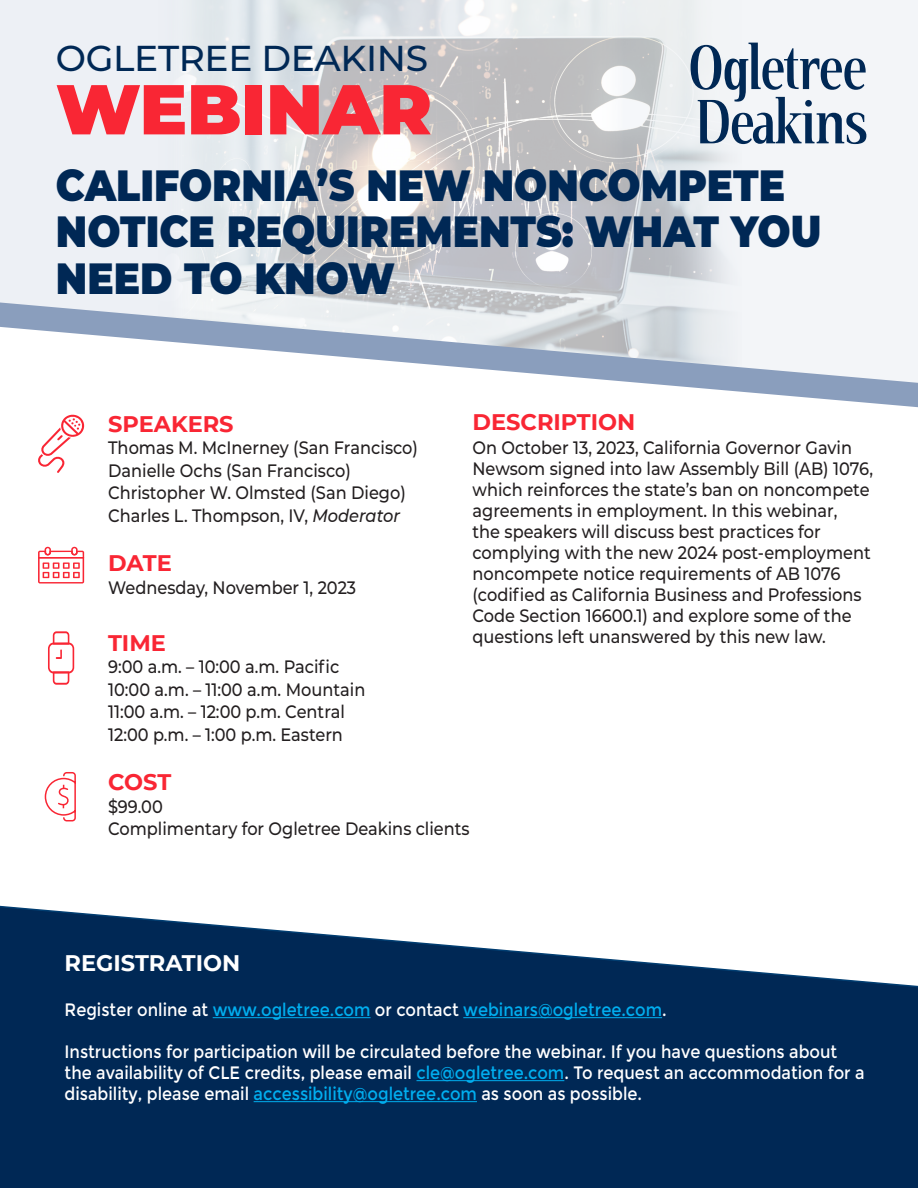
<style>
.page{position:relative;width:918px;height:1188px;background:#fff}
.page>*{position:absolute;margin:0;border:0;box-sizing:border-box;transform-origin:0 0}
.t1{font:900 70.35px "Montserrat";color:#f92634}
.t2{font:900 43.5px/46.5px "Montserrat";color:#002855;scale:.9 1}
.t3{font:500 36px "Montserrat";letter-spacing:-.01em;color:#002855}
.t4{font:700 22.5px "Montserrat";color:#f92634}
.t5{font:700 22.5px "Montserrat";color:#fff}
.t6{font:500 18px/21px "Montserrat";color:#231f20;scale:.9 1}
.t7{font:18px/21px "Montserrat";color:#fff;scale:.9 1}
.t8{font:18px "Montserrat";color:#00aeef;scale:.9 1}
.s1{font-style:italic}
.s2{color:#fff}
.s3{color:#00aeef}
</style>
<div class="page">
<div style="left:0;top:0;width:132px;height:303px;background:#edf0f5"></div>
<div style="left:742px;top:0;width:176px;height:303px;background:#f3f5f8"></div>
<img style="left:132px;top:0;width:610px;height:303px">
<svg style="left:0;top:905px;width:918px;height:283px;background:#24476d"></svg>
<svg style="left:691px;top:43px;width:175px;height:101px"></svg>
<div style="left:805px;top:100px;width:7px;height:7px;background:#002855;border-radius:50%"></div>
<hr style="left:213px;top:1017px;width:158px;height:1px;background:#00aeef">
<hr style="left:463px;top:1017px;width:199px;height:1px;background:#00aeef">
<hr style="left:417px;top:1080px;width:147px;height:1px;background:#00aeef">
<hr style="left:254px;top:1101px;width:223px;height:1px;background:#00aeef">
<svg style="left:0;top:303px;width:918px;height:104px"></svg>
<svg style="left:44px;top:772px;width:32px;height:50px"></svg>
<svg style="left:38px;top:547px;width:46px;height:37px"></svg>
<svg style="left:48px;top:631px;width:26px;height:54px"></svg>
<svg style="left:38px;top:414px;width:47px;height:59px"></svg>
<p class="t3" style="left:56px;top:33px;width:374px">OGLETREE DEAKINS</p>
<p class="t1" style="left:56px;top:57px;width:378px">WEBINAR</p>
<p class="t2" style="left:56px;top:159px;width:852px">CALIFORNIA’S NEW NONCOMPETE<br>NOTICE REQUIREMENTS: WHAT YOU<br>NEED TO KNOW</p>
<p class="t4" style="left:472px;top:406px;width:164px">DESCRIPTION</p>
<p class="t6" style="left:472px;top:436px;width:447px">On October 13, 2023, California Governor Gavin Newsom signed into law Assembly Bill (AB) 1076, which reinforces the state’s ban on noncompete agreements in employment. In this webinar,<br>the speakers will discuss best practices for complying with the new 2024 post-employment noncompete notice requirements of AB 1076 (codified as California Business and Professions Code Section 16600.1) and explore some of the questions left unanswered by this new law.</p>
<p class="t4" style="left:108px;top:408px;width:127px">SPEAKERS</p>
<p class="t6" style="left:108px;top:437px;width:346px">Thomas M. McInerney (San Francisco)</p>
<p class="t6" style="left:108px;top:459px;width:271px">Danielle Ochs (San Francisco)</p>
<p class="t6" style="left:108px;top:482px;width:332px">Christopher W. Olmsted (San Diego)</p>
<p class="t6" style="left:108px;top:504px;width:326px">Charles L. Thompson, IV, <span class="s1">Moderator</span></p>
<p class="t4" style="left:108px;top:547px;width:65px">DATE</p>
<p class="t6" style="left:108px;top:576px;width:277px">Wednesday, November 1, 2023</p>
<p class="t4" style="left:108px;top:627px;width:59px">TIME</p>
<p class="t6" style="left:108px;top:656px;width:259px">9:00 a.m. – 10:00 a.m. Pacific</p>
<p class="t6" style="left:108px;top:678px;width:287px">10:00 a.m. – 11:00 a.m. Mountain</p>
<p class="t6" style="left:108px;top:701px;width:265px">11:00 a.m. – 12:00 p.m. Central</p>
<p class="t6" style="left:108px;top:723px;width:262px">12:00 p.m. – 1:00 p.m. Eastern</p>
<p class="t4" style="left:108px;top:766px;width:65px">COST</p>
<p class="t6" style="left:108px;top:795px;width:62px">$99.00</p>
<p class="t6" style="left:108px;top:818px;width:403px">Complimentary for Ogletree Deakins clients</p>
<p class="t5" style="left:65px;top:947px;width:177px">REGISTRATION</p>
<p class="t8" style="left:65px;top:1000px;width:670px"><span class="s2">Register online at</span> www.ogletree.com <span class="s2">or contact</span> webinars@ogletree.com<span class="s2">.</span></p>
<p class="t7" style="left:65px;top:1042px;width:890px">Instructions for participation will be circulated before the webinar. If you have questions about the availability of CLE credits, please email <span class="s3">cle@ogletree.com</span>. To request an accommodation for a disability, please email <span class="s3">accessibility@ogletree.com</span> as soon as possible.</p>
</div>
